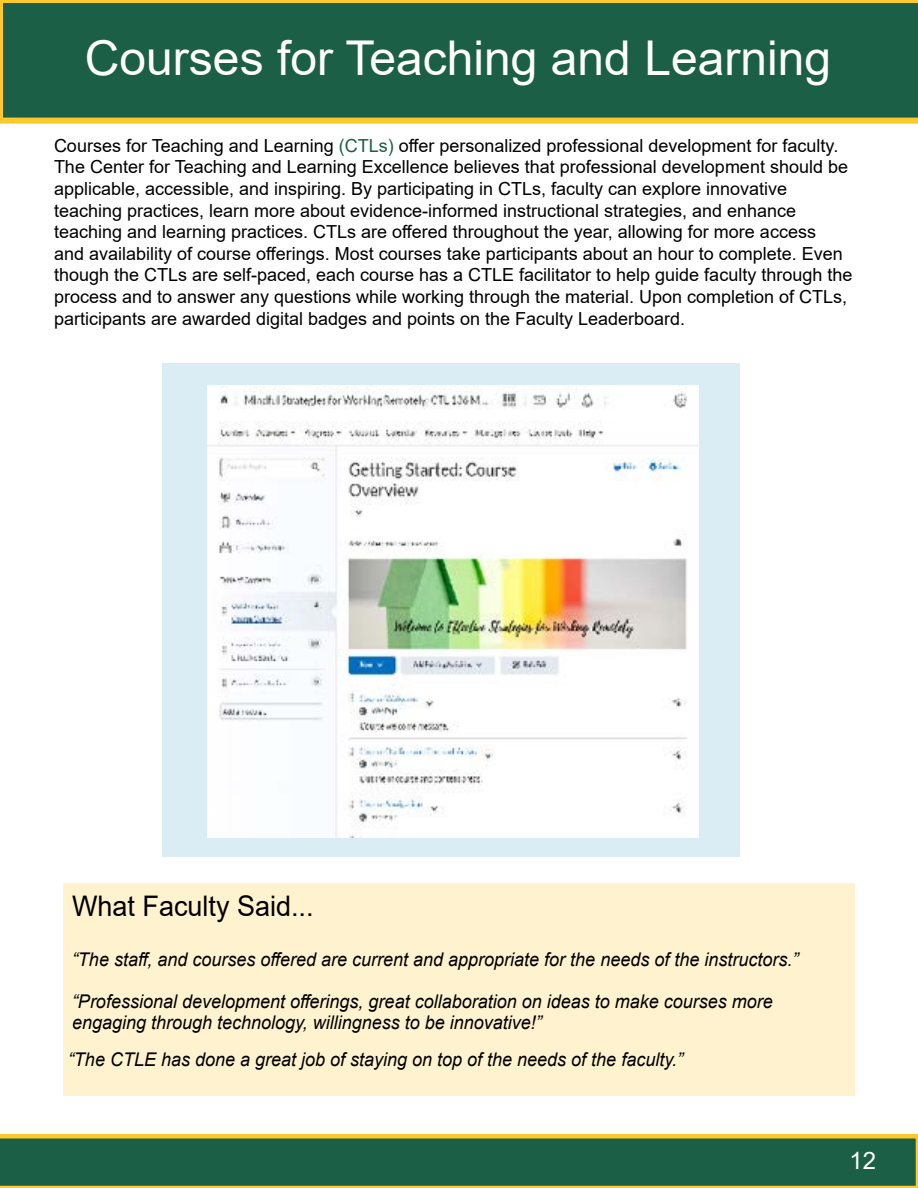
<style>
.page{position:relative;width:918px;height:1188px;background:#fff}
.page>*{position:absolute;margin:0;border:0;box-sizing:border-box;transform-origin:0 0}
.t1{font:48px "Arial";color:#fff}
.t2{font:28.35px "Arial";color:#000;scale:.95 1}
.t3{font:24px "Arial";color:#fff}
.t4{font:italic 18.9px/21.6px "Arial";color:#000;scale:.95 1}
.t5{font:18px/21.6px "Arial";color:#000}
.s1{color:#1b5f47}
</style>
<div class="page">
<div style="left:162px;top:364px;width:578px;height:493px;background:#daecf4"></div>
<svg style="left:0;top:0;width:918px;height:124px;background:#2d6745"></svg>
<svg style="left:0;top:1134px;width:918px;height:54px;background:#376c43"></svg>
<img style="left:207px;top:386px;width:491px;height:451px">
<div style="left:63px;top:884px;width:792px;height:212px;background:#fff2cf"></div>
<h1 class="t1" style="left:85px;top:25px;width:748px">Courses for Teaching and Learning</h1>
<p class="t5" style="left:54px;top:134px;width:800px">Courses for Teaching and Learning <span class="s1">(CTLs)</span> offer personalized professional development for faculty.<br>The Center for Teaching and Learning Excellence believes that professional development should be applicable, accessible, and inspiring. By participating in CTLs, faculty can explore innovative teaching practices, learn more about evidence-informed instructional strategies, and enhance teaching and learning practices. CTLs are offered throughout the year, allowing for more access<br>and availability of course offerings. Most courses take participants about an hour to complete. Even though the CTLs are self-paced, each course has a CTLE facilitator to help guide faculty through the process and to answer any questions while working through the material. Upon completion of CTLs, participants are awarded digital badges and points on the Faculty Leaderboard.</p>
<h2 class="t2" style="left:72px;top:887px;width:256px">What Faculty Said...</h2>
<p class="t4" style="left:72px;top:948px;width:766px">“The staff, and courses offered are current and appropriate for the needs of the instructors.”</p>
<p class="t4" style="left:72px;top:990px;width:739px">“Professional development offerings, great collaboration on ideas to make courses more engaging through technology, willingness to be innovative!”</p>
<p class="t4" style="left:68px;top:1049px;width:649px">“The CTLE has done a great job of staying on top of the needs of the faculty.”</p>
<h3 class="t3" style="left:850px;top:1145px;width:28px">12</h3>
</div>
